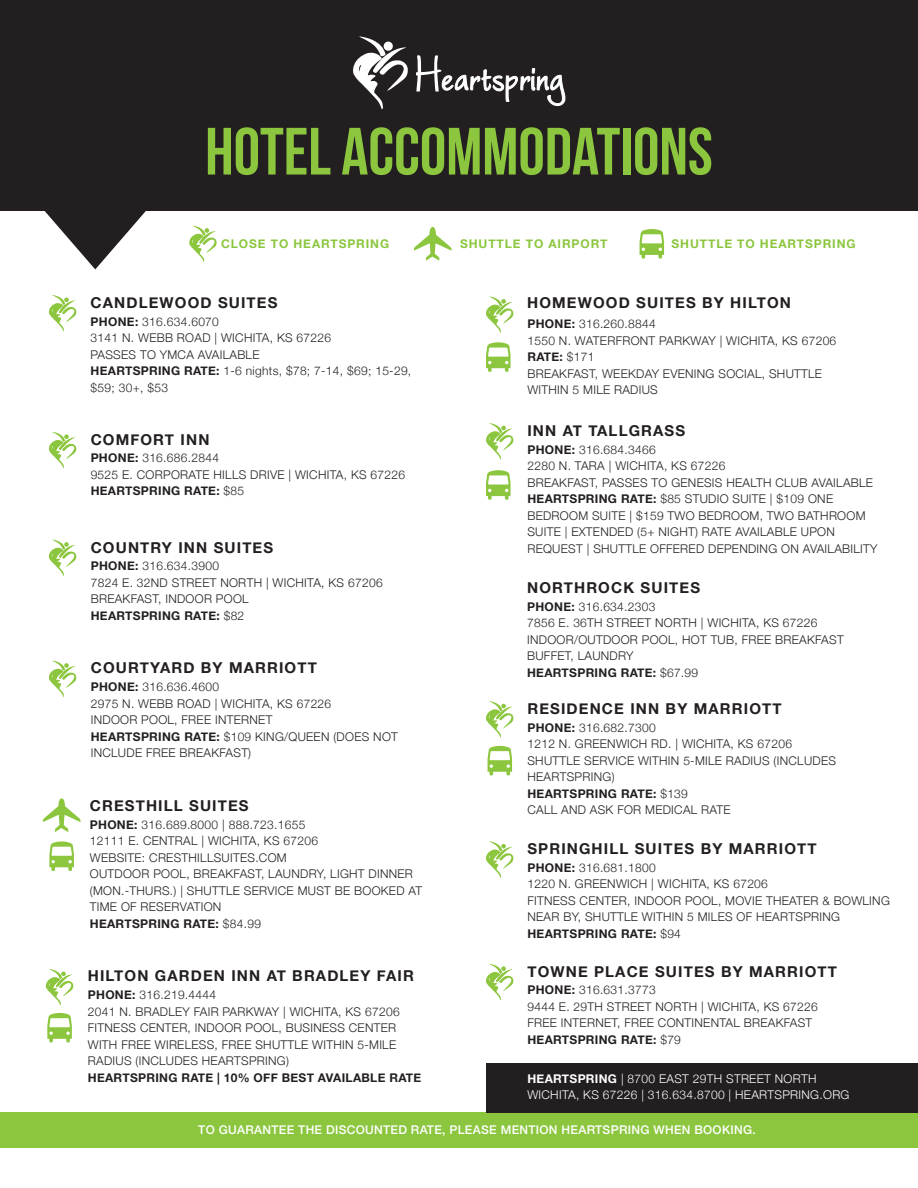
<style>
.page{position:relative;width:918px;height:1188px;background:#fff}
.page>*{position:absolute;margin:0;border:0;box-sizing:border-box;transform-origin:0 0}
.t1{font:66.75px "Bebas Neue";color:#8bc63e}
.t2{font:700 15px "Helvetica Neue";letter-spacing:.075em;color:#231f20}
.t3{font:300 12px/16.5px "Helvetica Neue";letter-spacing:.025em;color:#231f20}
.t4{font:300 12px/16.5px "Helvetica Neue";letter-spacing:.025em;color:#fff}
.t5{font:500 12px "Helvetica Neue";letter-spacing:.025em;color:#fff}
.t6{font:700 12px "Helvetica Neue";letter-spacing:.075em;color:#8bc63e}
.t7{font:700 12px "Helvetica Neue";letter-spacing:.025em;color:#231f20}
.s1{font-weight:700}
</style>
<div class="page">
<div style="left:0;top:1112px;width:918px;height:36px;background:#8bc63e"></div>
<div style="left:0;top:0;width:918px;height:211px;background:#231f20"></div>
<svg style="left:640px;top:229px;width:24px;height:30px"></svg>
<svg style="left:414px;top:227px;width:37px;height:34px"></svg>
<svg style="left:44px;top:211px;width:102px;height:58px"></svg>
<svg style="left:189px;top:226px;width:28px;height:36px"></svg>
<svg style="left:49px;top:295px;width:27px;height:36px"></svg>
<svg style="left:49px;top:432px;width:27px;height:36px"></svg>
<svg style="left:49px;top:661px;width:27px;height:36px"></svg>
<svg style="left:43px;top:798px;width:37px;height:34px"></svg>
<svg style="left:49px;top:841px;width:25px;height:30px"></svg>
<svg style="left:46px;top:969px;width:27px;height:36px"></svg>
<svg style="left:47px;top:1013px;width:25px;height:30px"></svg>
<svg style="left:486px;top:470px;width:25px;height:30px"></svg>
<svg style="left:486px;top:423px;width:27px;height:37px"></svg>
<svg style="left:486px;top:342px;width:25px;height:30px"></svg>
<svg style="left:486px;top:296px;width:27px;height:37px"></svg>
<svg style="left:486px;top:964px;width:27px;height:36px"></svg>
<svg style="left:486px;top:841px;width:27px;height:37px"></svg>
<div style="left:486px;top:1063px;width:432px;height:49px;background:#231f20"></div>
<svg style="left:49px;top:540px;width:27px;height:36px"></svg>
<svg style="left:416px;top:55px;width:149px;height:51px"></svg>
<svg style="left:353px;top:36px;width:55px;height:74px"></svg>
<div style="left:384px;top:42px;width:9px;height:9px;background:#fff;border-radius:50%"></div>
<svg style="left:486px;top:701px;width:27px;height:37px"></svg>
<svg style="left:488px;top:746px;width:24px;height:29px"></svg>
<h1 class="t1" style="left:205px;top:115px;width:509px">HOTEL ACCOMMODATIONS</h1>
<p class="t6" style="left:221px;top:235px;width:170px">CLOSE TO HEARTSPRING</p>
<p class="t6" style="left:460px;top:235px;width:149px">SHUTTLE TO AIRPORT</p>
<p class="t6" style="left:672px;top:235px;width:186px">SHUTTLE TO HEARTSPRING</p>
<p class="t2" style="left:91px;top:291px;width:188px">CANDLEWOOD SUITES</p>
<p class="t3" style="left:91px;top:312px;width:322px"><span class="s1">PHONE:</span> 316.634.6070<br>3141 N. WEBB ROAD | WICHITA, KS 67226<br>PASSES TO YMCA AVAILABLE<br><span class="s1">HEARTSPRING RATE:</span> 1-6 nights, $78; 7-14, $69; 15-29, $59; 30+, $53</p>
<p class="t2" style="left:91px;top:427px;width:120px">COMFORT INN</p>
<p class="t3" style="left:91px;top:449px;width:316px"><span class="s1">PHONE:</span> 316.686.2844<br>9525 E. CORPORATE HILLS DRIVE | WICHITA, KS 67226<br><span class="s1">HEARTSPRING RATE:</span> $85</p>
<p class="t2" style="left:91px;top:536px;width:184px">COUNTRY INN SUITES</p>
<p class="t3" style="left:91px;top:557px;width:293px"><span class="s1">PHONE:</span> 316.634.3900<br>7824 E. 32ND STREET NORTH | WICHITA, KS 67206<br>BREAKFAST, INDOOR POOL<br><span class="s1">HEARTSPRING RATE:</span> $82</p>
<p class="t2" style="left:91px;top:656px;width:228px">COURTYARD BY MARRIOTT</p>
<p class="t3" style="left:91px;top:678px;width:309px"><span class="s1">PHONE:</span> 316.636.4600<br>2975 N. WEBB ROAD | WICHITA, KS 67226<br>INDOOR POOL, FREE INTERNET<br><span class="s1">HEARTSPRING RATE:</span> $109 KING/QUEEN (DOES NOT<br>INCLUDE FREE BREAKFAST)</p>
<p class="t2" style="left:90px;top:794px;width:160px">CRESTHILL SUITES</p>
<p class="t3" style="left:90px;top:815px;width:334px"><span class="s1">PHONE:</span> 316.689.8000 | 888.723.1655<br>12111 E. CENTRAL | WICHITA, KS 67206<br>WEBSITE: CRESTHILLSUITES.COM<br>OUTDOOR POOL, BREAKFAST, LAUNDRY, LIGHT DINNER (MON.-THURS.) | SHUTTLE SERVICE MUST BE BOOKED AT TIME OF RESERVATION<br><span class="s1">HEARTSPRING RATE:</span> $84.99</p>
<p class="t2" style="left:88px;top:964px;width:328px">HILTON GARDEN INN AT BRADLEY FAIR</p>
<p class="t3" style="left:88px;top:986px;width:313px"><span class="s1">PHONE:</span> 316.219.4444<br>2041 N. BRADLEY FAIR PARKWAY | WICHITA, KS 67206<br>FITNESS CENTER, INDOOR POOL, BUSINESS CENTER WITH FREE WIRELESS, FREE SHUTTLE WITHIN 5-MILE RADIUS (INCLUDES HEARTSPRING)</p>
<p class="t7" style="left:88px;top:1068px;width:335px">HEARTSPRING RATE | 10% OFF BEST AVAILABLE RATE</p>
<p class="t2" style="left:527px;top:291px;width:265px">HOMEWOOD SUITES BY HILTON</p>
<p class="t3" style="left:527px;top:315px;width:310px"><span class="s1">PHONE:</span> 316.260.8844<br>1550 N. WATERFRONT PARKWAY | WICHITA, KS 67206<br><span class="s1">RATE:</span> $171<br>BREAKFAST, WEEKDAY EVENING SOCIAL, SHUTTLE<br>WITHIN 5 MILE RADIUS</p>
<p class="t2" style="left:527px;top:419px;width:159px">INN AT TALLGRASS</p>
<p class="t3" style="left:527px;top:440px;width:352px"><span class="s1">PHONE:</span> 316.684.3466<br>2280 N. TARA | WICHITA, KS 67226<br>BREAKFAST, PASSES TO GENESIS HEALTH CLUB AVAILABLE <span class="s1">HEARTSPRING RATE:</span> $85 STUDIO SUITE | $109 ONE BEDROOM SUITE | $159 TWO BEDROOM, TWO BATHROOM SUITE | EXTENDED (5+ NIGHT) RATE AVAILABLE UPON REQUEST | SHUTTLE OFFERED DEPENDING ON AVAILABILITY</p>
<p class="t2" style="left:527px;top:576px;width:175px">NORTHROCK SUITES</p>
<p class="t3" style="left:527px;top:597px;width:318px"><span class="s1">PHONE:</span> 316.634.2303<br>7856 E. 36TH STREET NORTH | WICHITA, KS 67226<br>INDOOR/OUTDOOR POOL, HOT TUB, FREE BREAKFAST<br>BUFFET, LAUNDRY<br><span class="s1">HEARTSPRING RATE:</span> $67.99</p>
<p class="t2" style="left:527px;top:697px;width:256px">RESIDENCE INN BY MARRIOTT</p>
<p class="t3" style="left:527px;top:718px;width:310px"><span class="s1">PHONE:</span> 316.682.7300<br>1212 N. GREENWICH RD. | WICHITA, KS 67206<br>SHUTTLE SERVICE WITHIN 5-MILE RADIUS (INCLUDES<br>HEARTSPRING)<br><span class="s1">HEARTSPRING RATE:</span> $139<br>CALL AND ASK FOR MEDICAL RATE</p>
<p class="t2" style="left:527px;top:837px;width:291px">SPRINGHILL SUITES BY MARRIOTT</p>
<p class="t3" style="left:527px;top:859px;width:364px"><span class="s1">PHONE:</span> 316.681.1800<br>1220 N. GREENWICH | WICHITA, KS 67206<br>FITNESS CENTER, INDOOR POOL, MOVIE THEATER &amp; BOWLING NEAR BY, SHUTTLE WITHIN 5 MILES OF HEARTSPRING <span class="s1">HEARTSPRING RATE:</span> $94</p>
<p class="t2" style="left:527px;top:959px;width:311px">TOWNE PLACE SUITES BY MARRIOTT</p>
<p class="t3" style="left:527px;top:981px;width:292px"><span class="s1">PHONE:</span> 316.631.3773<br>9444 E. 29TH STREET NORTH | WICHITA, KS 67226<br>FREE INTERNET, FREE CONTINENTAL BREAKFAST<br><span class="s1">HEARTSPRING RATE:</span> $79</p>
<p class="t4" style="left:527px;top:1070px;width:324px"><span class="s1">HEARTSPRING</span> | 8700 EAST 29TH STREET NORTH<br>WICHITA, KS 67226 | 316.634.8700 | HEARTSPRING.ORG</p>
<p class="t5" style="left:198px;top:1120px;width:559px">TO GUARANTEE THE DISCOUNTED RATE, PLEASE MENTION HEARTSPRING WHEN BOOKING.</p>
</div>
